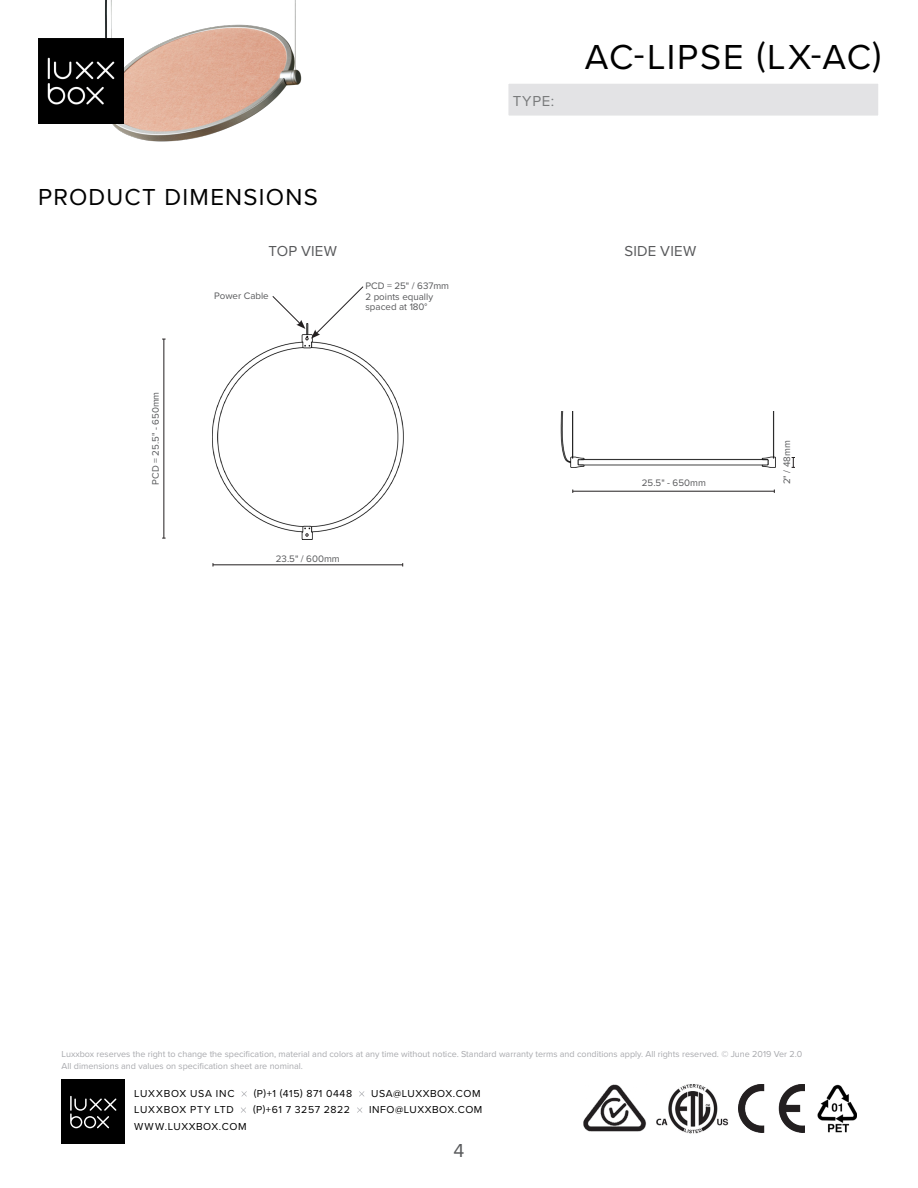
<style>
.page{position:relative;width:918px;height:1188px;background:#fff}
.page>*{position:absolute;margin:0;border:0;box-sizing:border-box;transform-origin:0 0}
.t1{font:36px "Proxima Nova";letter-spacing:.05em;color:#000}
.Main_Header_Title_Sc{font:24px "Proxima Nova";letter-spacing:.05em;color:#000}
.t2{font:19.5px "Proxima Nova";color:#58595b}
.Body_Text_Heading{font:15px "Proxima Nova";letter-spacing:.015em;color:#58595b}
.t3{font:10.5px "Proxima Nova";letter-spacing:.05em;color:#000}
.t4{font:10.5px "Proxima Nova";letter-spacing:.07em;color:#000}
.Body_Subtext_6pt{font:9.75px "Proxima Nova";color:#58595b}
.t5{font:9px/12px "Proxima Nova";color:#a8a9ad}
</style>
<div class="page">
<img style="left:656px;top:1084px;width:72px;height:50px">
<img style="left:583px;top:1084px;width:63px;height:47px">
<img style="left:739px;top:1085px;width:66px;height:47px">
<div style="left:62px;top:1080px;width:63px;height:64px;background:#000"></div>
<svg style="left:70px;top:1096px;width:46px;height:33px"></svg>
<svg style="left:242px;top:1091px;width:5px;height:6px"></svg>
<svg style="left:359px;top:1091px;width:5px;height:6px"></svg>
<svg style="left:241px;top:1107px;width:5px;height:6px"></svg>
<svg style="left:357px;top:1107px;width:5px;height:6px"></svg>
<img style="left:817px;top:1084px;width:40px;height:48px">
<div style="left:508px;top:83px;width:371px;height:33px;background:#e3e3e5"></div>
<div style="left:507px;top:82px;width:373px;height:35px;border:2px solid #fff"></div>
<img style="left:38px;top:0;width:264px;height:142px">
<img style="left:38px;top:38px;width:85px;height:85px">
<img style="left:560px;top:411px;width:216px;height:56px">
<img style="left:213px;top:340px;width:190px;height:200px">
<svg style="left:792px;top:457px;width:3px;height:11px"></svg>
<hr style="left:213px;top:564px;width:190px;height:1px;background:#231f20">
<hr style="left:573px;top:491px;width:201px;height:1px;background:#231f20">
<hr style="left:163px;top:339px;width:1px;height:199px;background:#231f20">
<svg style="left:305px;top:533px;width:4px;height:4px"></svg>
<svg style="left:272px;top:286px;width:92px;height:54px"></svg>
<p class="Main_Header_Title_Sc" style="left:38px;top:179px;width:281px">PRODUCT DIMENSIONS</p>
<h3 class="Body_Text_Heading" style="left:513px;top:89px;width:43px">TYPE:</h3>
<h1 class="t1" style="left:585px;top:30px;width:298px">AC-LIPSE (LX-AC)</h1>
<p class="Body_Text_Heading" style="left:269px;top:240px;width:70px">TOP VIEW</p>
<p class="Body_Text_Heading" style="left:624px;top:240px;width:73px">SIDE VIEW</p>
<p class="Body_Subtext_6pt" style="left:148px;top:485px;width:95px;rotate:-90deg">PCD = 25.5" - 650mm</p>
<p class="Body_Subtext_6pt" style="left:214px;top:289px;width:56px">Power Cable</p>
<p class="Body_Subtext_6pt" style="left:365px;top:279px;width:85px">PCD = 25" / 637mm</p>
<p class="Body_Subtext_6pt" style="left:365px;top:289px;width:69px">2 points equally</p>
<p class="Body_Subtext_6pt" style="left:365px;top:300px;width:63px">spaced at 180°</p>
<p class="Body_Subtext_6pt" style="left:276px;top:551px;width:65px">23.5" / 600mm</p>
<p class="Body_Subtext_6pt" style="left:642px;top:476px;width:66px">25.5" - 650mm</p>
<p class="Body_Subtext_6pt" style="left:780px;top:484px;width:45px;rotate:-90deg">2" / 48mm</p>
<p class="t5" style="left:62px;top:1048px;width:742px">Luxxbox reserves the right to change the specification, material and colors at any time without notice. Standard warranty terms and conditions apply. All rights reserved. © June 2019 Ver 2.0<br>All dimensions and values on specification sheet are nominal.</p>
<p class="t4" style="left:134px;top:1086px;width:102px">LUXXBOX USA INC</p>
<p class="t3" style="left:254px;top:1086px;width:100px">(P)+1 (415) 871 0448</p>
<p class="t3" style="left:371px;top:1086px;width:111px">USA@LUXXBOX.COM</p>
<p class="t4" style="left:134px;top:1102px;width:101px">LUXXBOX PTY LTD</p>
<p class="t3" style="left:253px;top:1102px;width:99px">(P)+61 7 3257 2822</p>
<p class="t3" style="left:369px;top:1102px;width:115px">INFO@LUXXBOX.COM</p>
<p class="t3" style="left:134px;top:1118px;width:114px">WWW.LUXXBOX.COM</p>
<h3 class="t2" style="left:454px;top:1136px;width:12px">4</h3>
</div>
